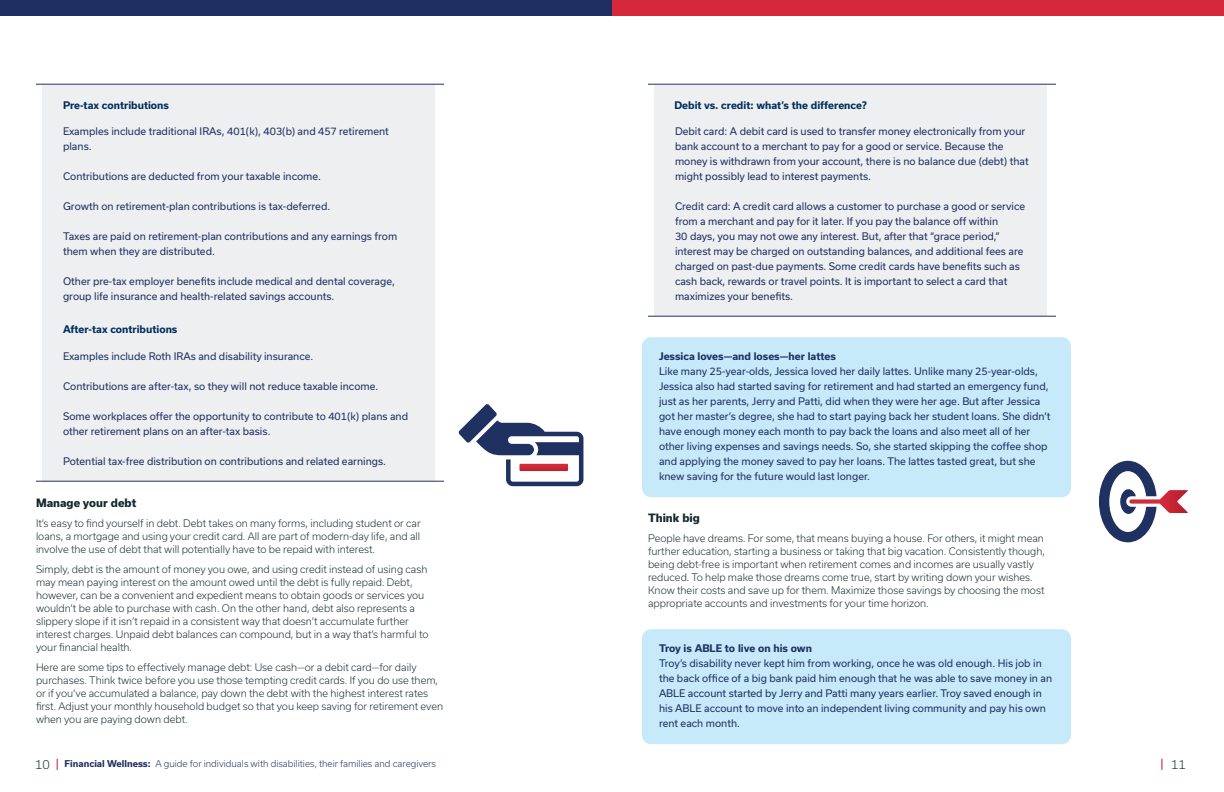
<style>
.page{position:relative;width:1224px;height:792px;background:#fff}
.page>*{position:absolute;margin:0;border:0;box-sizing:border-box;transform-origin:0 0}
.t1{font:300 12px "Usual";color:#142b2d}
.Small_Subhead{font:800 11px "Usual";color:#142b2d}
.t2{font:300 10px/13px "Usual";color:#142b2d}
.Callout_Grey{font:10px/15px "Usual";color:#1e3061}
.Callout_Orange{font:10px/15px "Usual";color:#1e3061}
.Small_Subhead-2{font:700 10px "Usual";color:#002e5f}
.t3{font:300 9px "Usual";color:#1e3061}
.s1{font-weight:700}
.s2{font-size:12px;color:#142b2d}
.s3{font-family:"DINOT";font-weight:500;font-stretch:condensed;font-size:13px;color:#d5283c}
</style>
<div class="page">
<div style="left:0;top:0;width:612px;height:16px;background:#1e3061"></div>
<div style="left:612px;top:0;width:612px;height:16px;background:#d5283c"></div>
<div style="left:42px;top:85px;width:393px;height:396px;background:#eeeff0"></div>
<hr style="left:36px;top:84px;width:408px;height:1px;background:#1e3061">
<hr style="left:36px;top:481px;width:408px;height:1px;background:#1e3061">
<div style="left:654px;top:85px;width:393px;height:231px;background:#eeeff0"></div>
<hr style="left:648px;top:84px;width:408px;height:1px;background:#1e3061">
<hr style="left:648px;top:316px;width:408px;height:1px;background:#1e3061">
<div style="left:642px;top:337px;width:429px;height:160px;background:#c6eafa;border-radius:9px"></div>
<div style="left:642px;top:629px;width:429px;height:115px;background:#c6eafa;border-radius:9px"></div>
<svg style="left:459px;top:404px;width:124px;height:82px"></svg>
<svg style="left:1099px;top:461px;width:89px;height:81px"></svg>
<p class="Small_Subhead-2" style="left:63px;top:99px;width:108px">Pre-tax contributions</p>
<p class="Small_Subhead-2" style="left:674px;top:99px;width:194px">Debit vs. credit: what’s the difference?</p>
<p class="Callout_Grey" style="left:63px;top:123px;width:327px">Examples include traditional IRAs, 401(k), 403(b) and 457 retirement plans.</p>
<p class="Callout_Grey" style="left:63px;top:168px;width:260px">Contributions are deducted from your taxable income.</p>
<p class="Callout_Grey" style="left:63px;top:198px;width:269px">Growth on retirement-plan contributions is tax-deferred.</p>
<p class="Callout_Grey" style="left:63px;top:228px;width:336px">Taxes are paid on retirement-plan contributions and any earnings from them when they are distributed.</p>
<p class="Callout_Grey" style="left:63px;top:273px;width:333px">Other pre-tax employer benefits include medical and dental coverage, group life insurance and health-related savings accounts.</p>
<p class="Small_Subhead-2" style="left:63px;top:324px;width:116px">After-tax contributions</p>
<p class="Callout_Grey" style="left:63px;top:348px;width:252px">Examples include Roth IRAs and disability insurance.</p>
<p class="Callout_Grey" style="left:63px;top:378px;width:317px">Contributions are after-tax, so they will not reduce taxable income.</p>
<p class="Callout_Grey" style="left:63px;top:408px;width:347px">Some workplaces offer the opportunity to contribute to 401(k) plans and other retirement plans on an after-tax basis.</p>
<p class="Callout_Grey" style="left:63px;top:453px;width:325px">Potential tax-free distribution on contributions and related earnings.</p>
<p class="Small_Subhead" style="left:36px;top:496px;width:102px">Manage your debt</p>
<p class="t2" style="left:36px;top:516px;width:386px;text-align:justify">It’s easy to find yourself in debt. Debt takes on many forms, including student or car loans, a mortgage and using your credit card. All are part of modern-day life, and all involve the use of debt that will potentially have to be repaid with interest.</p>
<p class="t2" style="left:36px;top:562px;width:394px">Simply, debt is the amount of money you owe, and using credit instead of using cash may mean paying interest on the amount owed until the debt is fully repaid. Debt, however, can be a convenient and expedient means to obtain goods or services you wouldn’t be able to purchase with cash. On the other hand, debt also represents a slippery slope if it isn’t repaid in a consistent way that doesn’t accumulate further interest charges. Unpaid debt balances can compound, but in a way that’s harmful to your financial health.</p>
<p class="t2" style="left:36px;top:660px;width:409px">Here are some tips to effectively manage debt: Use cash—or a debit card—for daily purchases. Think twice before you use those tempting credit cards. If you do use them, or if you’ve accumulated a balance, pay down the debt with the highest interest rates first. Adjust your monthly household budget so that you keep saving for retirement even when you are paying down debt.</p>
<p class="Callout_Grey" style="left:675px;top:123px;width:355px">Debit card: A debit card is used to transfer money electronically from your bank account to a merchant to pay for a good or service. Because the money is withdrawn from your account, there is no balance due (debt) that might possibly lead to interest payments.</p>
<p class="Callout_Grey" style="left:675px;top:198px;width:352px">Credit card: A credit card allows a customer to purchase a good or service from a merchant and pay for it later. If you pay the balance off within<br>30 days, you may not owe any interest. But, after that “grace period,” interest may be charged on outstanding balances, and additional fees are charged on past-due payments. Some credit cards have benefits such as cash back, rewards or travel points. It is important to select a card that maximizes your benefits.</p>
<p class="Callout_Orange" style="left:659px;top:348px;width:393px"><span class="s1">Jessica loves—and loses—her lattes<br></span>Like many 25-year-olds, Jessica loved her daily lattes. Unlike many 25-year-olds, Jessica also had started saving for retirement and had started an emergency fund, just as her parents, Jerry and Patti, did when they were her age. But after Jessica got her master’s degree, she had to start paying back her student loans. She didn’t have enough money each month to pay back the loans and also meet all of her other living expenses and savings needs. So, she started skipping the coffee shop and applying the money saved to pay her loans. The lattes tasted great, but she knew saving for the future would last longer.</p>
<p class="Small_Subhead" style="left:648px;top:511px;width:53px">Think big</p>
<p class="t2" style="left:648px;top:531px;width:399px">People have dreams. For some, that means buying a house. For others, it might mean further education, starting a business or taking that big vacation. Consistently though, being debt-free is important when retirement comes and incomes are usually vastly reduced. To help make those dreams come true, start by writing down your wishes.<br>Know their costs and save up for them. Maximize those savings by choosing the most appropriate accounts and investments for your time horizon.</p>
<p class="Callout_Orange" style="left:659px;top:640px;width:395px"><span class="s1">Troy is ABLE to live on his own<br></span>Troy’s disability never kept him from working, once he was old enough. His job in the back office of a big bank paid him enough that he was able to save money in an ABLE account started by Jerry and Patti many years earlier. Troy saved enough in his ABLE account to move into an independent living community and pay his own rent each month.</p>
<p class="t3" style="left:35px;top:759px;width:402px"><span class="s2">10</span> <span class="s3">|</span> <span class="s1">Financial Wellness:</span> A guide for individuals with disabilities, their families and caregivers</p>
<p class="t1" style="left:1160px;top:758px;width:27px"><span class="s3">|</span> 11</p>
</div>
